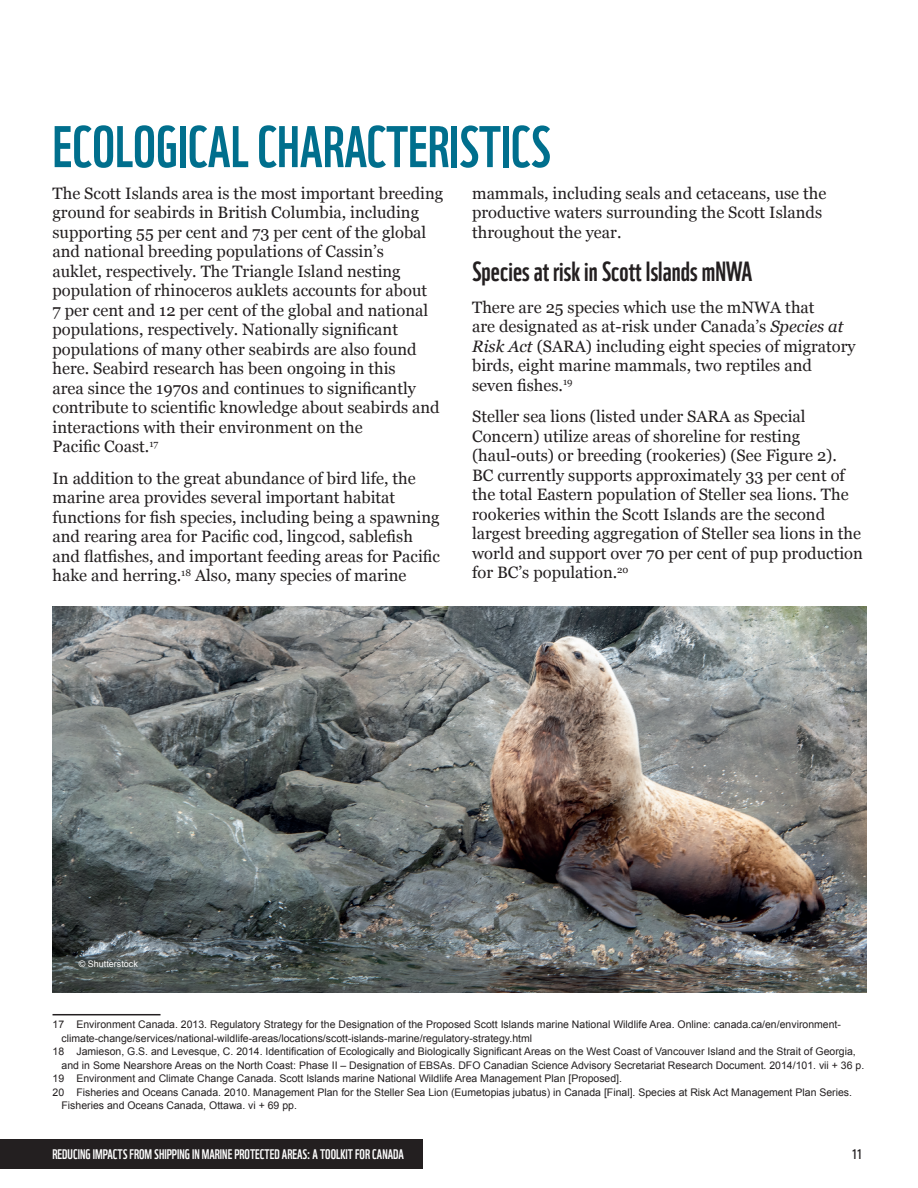
<style>
.page{position:relative;width:918px;height:1188px;background:#fff}
.page>*{position:absolute;margin:0;border:0;box-sizing:border-box;transform-origin:0 0}
.t1{font:57px "WWF";color:#006f8d}
.t2{font:27px "WWF";color:#231f20}
.t3{font:16.5px/19.5px "Georgia";color:#231f20}
.t4{font:13.5px "WWF";color:#fff}
.t5{font:13.5px "WWF";color:#231f20}
.t6{font:10.5px "Arial";color:#231f20}
.t7{font:9px "Arial";color:#fff}
.s1{font-style:italic}
</style>
<div class="page">
<div style="left:0;top:1139px;width:423px;height:30px;background:#231f20"></div>
<hr style="left:53px;top:1014px;width:108px;height:1px;background:#231f20">
<img style="left:53px;top:606px;width:814px;height:387px">
<h1 class="t1" style="left:53px;top:102px;width:500px">ECOLOGICAL CHARACTERISTICS</h1>
<p class="t3" style="left:53px;top:183px;width:392px">The Scott Islands area is the most important breeding ground for seabirds in British Columbia, including supporting 55 per cent and 73 per cent of the global and national breeding populations of Cassin’s<br>auklet, respectively. The Triangle Island nesting population of rhinoceros auklets accounts for about<br>7 per cent and 12 per cent of the global and national populations, respectively. Nationally significant populations of many other seabirds are also found here. Seabird research has been ongoing in this<br>area since the 1970s and continues to significantly contribute to scientific knowledge about seabirds and interactions with their environment on the<br>Pacific Coast.<sup>17</sup></p>
<p class="t3" style="left:53px;top:468px;width:389px">In addition to the great abundance of bird life, the marine area provides several important habitat functions for fish species, including being a spawning and rearing area for Pacific cod, lingcod, sablefish and flatfishes, and important feeding areas for Pacific hake and herring.<sup>18</sup> Also, many species of marine</p>
<p class="t3" style="left:472px;top:183px;width:356px">mammals, including seals and cetaceans, use the productive waters surrounding the Scott Islands throughout the year.</p>
<h2 class="t2" style="left:472px;top:250px;width:282px">Species at risk in Scott Islands mNWA</h2>
<p class="t3" style="left:472px;top:297px;width:385px">There are 25 species which use the mNWA that<br>are designated as at-risk under Canada’s <span class="s1">Species at Risk Act</span> (SARA) including eight species of migratory birds, eight marine mammals, two reptiles and seven fishes.<sup>19</sup></p>
<p class="t3" style="left:472px;top:406px;width:392px">Steller sea lions (listed under SARA as Special Concern) utilize areas of shoreline for resting (haul-outs) or breeding (rookeries) (See Figure 2).<br>BC currently supports approximately 33 per cent of the total Eastern population of Steller sea lions. The rookeries within the Scott Islands are the second largest breeding aggregation of Steller sea lions in the world and support over 70 per cent of pup production for BC’s population.<sup>20</sup></p>
<p class="t7" style="left:79px;top:958px;width:61px">© Shutterstock</p>
<p class="t6" style="left:53px;top:1018px;width:790px">17 Environment Canada. 2013. Regulatory Strategy for the Designation of the Proposed Scott Islands marine National Wildlife Area. Online: canada.ca/en/environment-</p>
<p class="t6" style="left:62px;top:1031px;width:472px">climate-change/services/national-wildlife-areas/locations/scott-islands-marine/regulatory-strategy.html</p>
<p class="t6" style="left:53px;top:1045px;width:805px">18 Jamieson, G.S. and Levesque, C. 2014. Identification of Ecologically and Biologically Significant Areas on the West Coast of Vancouver Island and the Strait of Georgia,</p>
<p class="t6" style="left:62px;top:1058px;width:804px">and in Some Nearshore Areas on the North Coast: Phase II – Designation of EBSAs. DFO Canadian Science Advisory Secretariat Research Document. 2014/101. vii + 36 p.</p>
<p class="t6" style="left:53px;top:1072px;width:571px">19 Environment and Climate Change Canada. Scott Islands marine National Wildlife Area Management Plan [Proposed].</p>
<p class="t6" style="left:53px;top:1085px;width:801px">20 Fisheries and Oceans Canada. 2010. Management Plan for the Steller Sea Lion (Eumetopias jubatus) in Canada [Final]. Species at Risk Act Management Plan Series.</p>
<p class="t6" style="left:62px;top:1099px;width:237px">Fisheries and Oceans Canada, Ottawa. vi + 69 pp.</p>
<p class="t4" style="left:53px;top:1144px;width:353px">REDUCING IMPACTS FROM SHIPPING IN MARINE PROTECTED AREAS: A TOOLKIT FOR CANADA</p>
<p class="t5" style="left:852px;top:1144px;width:11px">11</p>
</div>
